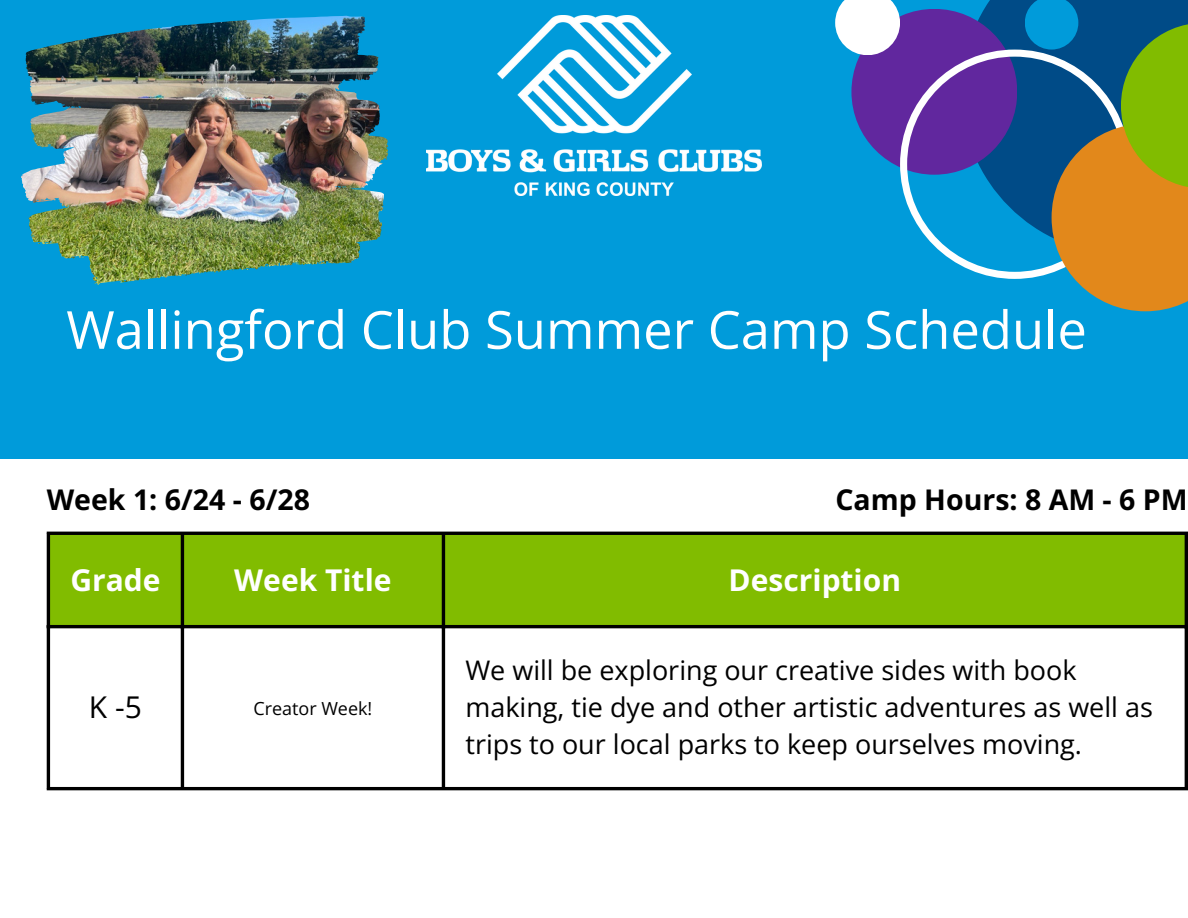
<style>
.page{position:relative;width:1188px;height:918px;background:#fff}
.page>*{position:absolute;margin:0;border:0;box-sizing:border-box;transform-origin:0 0}
.t1{font:52.5px "Open Sans";color:#fff}
.t2{font:700 30px "Open Sans";color:#fff}
.t3{font:30px "Open Sans";color:#000}
.t4{font:700 28.5px "Open Sans";color:#000}
.t5{font:27px/37.2px "Open Sans";color:#000}
.t6{font:18px "Open Sans";color:#000}
</style>
<div class="page">
<img style="left:0;top:0;width:1188px;height:459px">
<img style="left:427px;top:16px;width:334px;height:180px">
<div style="left:50px;top:535px;width:1135px;height:90px;background:#81bc00"></div>
<hr style="left:47px;top:535px;width:3px;height:252px;background:#000">
<hr style="left:181px;top:535px;width:3px;height:252px;background:#000">
<hr style="left:442px;top:535px;width:3px;height:252px;background:#000">
<hr style="left:1185px;top:535px;width:3px;height:252px;background:#000">
<hr style="left:47px;top:532px;width:1141px;height:3px;background:#000">
<hr style="left:47px;top:625px;width:1141px;height:3px;background:#000">
<hr style="left:47px;top:787px;width:1141px;height:3px;background:#000">
<img style="left:335px;top:31px;width:53px;height:116px">
<div style="left:962px;top:0;width:226px;height:254px;background:#004b87"></div>
<div style="left:851px;top:9px;width:166px;height:166px;background:#61279e;border-radius:50%"></div>
<svg style="left:900px;top:50px;width:221px;height:229px"></svg>
<svg style="left:1052px;top:124px;width:136px;height:187px;background:#ba8536"></svg>
<svg style="left:1121px;top:24px;width:67px;height:165px;background:#7da614"></svg>
<svg style="left:1025px;top:0;width:53px;height:50px"></svg>
<svg style="left:835px;top:0;width:65px;height:55px"></svg>
<p class="t1" style="left:66px;top:293px;width:1022px">Wallingford Club Summer Camp Schedule</p>
<p class="t4" style="left:47px;top:479px;width:265px">Week 1: 6/24 - 6/28</p>
<p class="t4" style="left:835px;top:479px;width:354px">Camp Hours: 8 AM - 6 PM</p>
<p class="t2" style="left:70px;top:559px;width:92px">Grade</p>
<p class="t2" style="left:234px;top:559px;width:159px">Week Title</p>
<h1 class="t2" style="left:729px;top:559px;width:174px">Description</h1>
<p class="t3" style="left:89px;top:686px;width:54px">K -5</p>
<p class="t6" style="left:253px;top:696px;width:120px">Creator Week!</p>
<p class="t5" style="left:465px;top:651px;width:689px">We will be exploring our creative sides with book making, tie dye and other artistic adventures as well as trips to our local parks to keep ourselves moving.</p>
</div>
